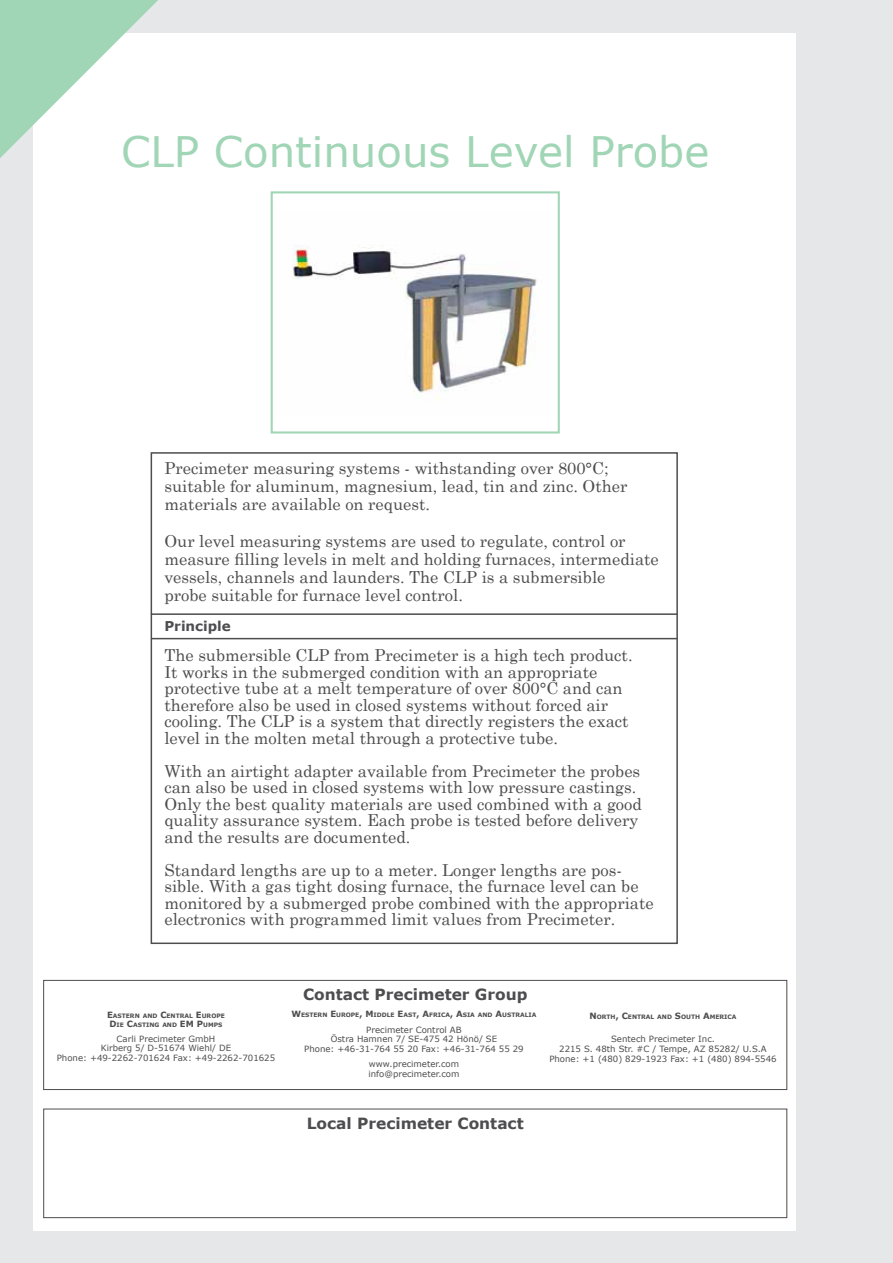
<style>
.page{position:relative;width:893px;height:1263px;background:#fff}
.page>*{position:absolute;margin:0;border:0;box-sizing:border-box;transform-origin:0 0}
.t1{font:42px "Verdana";color:#a0d5b5}
.t2{font:16.5px/16.5px "Century Schoolbook";color:#4d4d4f}
.t3{font:700 15.45px "Verdana";color:#4d4d4f}
.t4{font:700 13.5px "Verdana";color:#4d4d4f}
.t5{font:8.55px/9.4px "Verdana";color:#4d4d4f;text-align:center}
.t6{font:700 6px/8.6px "Verdana";color:#4d4d4f;text-align:center}
.s1{font-size:8.55px}
</style>
<div class="page">
<div style="left:797px;top:0;width:96px;height:1263px;background:#e6e7e8"></div>
<div style="left:0;top:0;width:893px;height:33px;background:#e6e7e8"></div>
<div style="left:0;top:1231px;width:893px;height:32px;background:#e6e7e8"></div>
<div style="left:0;top:0;width:33px;height:1263px;background:#e6e7e8"></div>
<div style="left:151px;top:452px;width:527px;height:492px;border:2px solid #4d4d4f"></div>
<svg style="left:0;top:0;width:158px;height:158px"></svg>
<hr style="left:151px;top:613px;width:526px;height:2px;background:#4d4d4f">
<hr style="left:151px;top:638px;width:526px;height:1px;background:#4d4d4f">
<div style="left:271px;top:191px;width:289px;height:242px;border:2px solid #a0d5b5"></div>
<img style="left:292px;top:245px;width:245px;height:156px">
<div style="left:43px;top:980px;width:744px;height:110px;border:1px solid #4d4d4f"></div>
<div style="left:44px;top:1109px;width:743px;height:109px;border:1px solid #4d4d4f"></div>
<h1 class="t1" style="left:121px;top:125px;width:590px">CLP Continuous Level Probe</h1>
<p class="t2" style="left:164px;top:458px;width:464px;line-height:18px">Precimeter measuring systems - withstanding over 800°C; suitable for aluminum, magnesium, lead, tin and zinc. Other materials are available on request.</p>
<p class="t2" style="left:164px;top:530px;width:496px;line-height:18px">Our level measuring systems are used to regulate, control or measure filling levels in melt and holding furnaces, intermediate vessels, channels and launders. The CLP is a submersible<br>probe suitable for furnace level control.</p>
<p class="t4" style="left:164px;top:618px;width:68px">Principle</p>
<p class="t2" style="left:164px;top:646px;width:470px">The submersible CLP from Precimeter is a high tech product.<br>It works in the submerged condition with an appropriate protective tube at a melt temperature of over 800°C and can therefore also be used in closed systems without forced air cooling. The CLP is a system that directly registers the exact level in the molten metal through a protective tube.</p>
<p class="t2" style="left:164px;top:761px;width:479px">With an airtight adapter available from Precimeter the probes can also be used in closed systems with low pressure castings.<br>Only the best quality materials are used combined with a good quality assurance system. Each probe is tested before delivery and the results are documented.</p>
<p class="t2" style="left:164px;top:860px;width:491px">Standard lengths are up to a meter. Longer lengths are pos&shy;sible. With a gas tight dosing furnace, the furnace level can be monitored by a submerged probe combined with the appropriate electronics with programmed limit values from Precimeter.</p>
<p class="t6" style="left:107px;top:1011px;width:118px"><span class="s1">E</span>ASTE RN AND <span class="s1">C</span>E NTRAL <span class="s1">E</span>UROPE<br><span class="s1">D</span>IE <span class="s1">C</span>ASTING AND <span class="s1">EM P</span>UM PS</p>
<p class="t5" style="left:57px;top:1034px;width:220px">Carli Precimeter GmbH<br>Kirberg 5/ D-51674 Wiehl/ DE<br>Phone: +49-2262-701624 Fax: +49-2262-701625</p>
<p class="t3" style="left:303px;top:985px;width:226px">Contact Precimeter Group</p>
<p class="t6" style="left:291px;top:1011px;width:247px"><span class="s1">W</span>ESTE RN <span class="s1">E</span>UROPE<span class="s1">, M</span>IDDLE <span class="s1">E</span>AST<span class="s1">, A</span>FRICA<span class="s1">, A</span>SIA AND <span class="s1">A</span>USTRALIA</p>
<p class="t5" style="left:304px;top:1025px;width:221px">Precimeter Control AB<br>Östra Hamnen 7/ SE-475 42 Hönö/ SE<br>Phone: +46-31-764 55 20 Fax: +46-31-764 55 29</p>
<p class="t5" style="left:368px;top:1058px;width:93px;line-height:10.4px;text-align:left">www.precimeter.com info@precimeter.com</p>
<p class="t6" style="left:589px;top:1012px;width:148px"><span class="s1">N</span> ORTH<span class="s1">, C</span>E NTRAL AND <span class="s1">S</span>OUTH <span class="s1">A</span>ME RICA</p>
<p class="t5" style="left:549px;top:1033px;width:229px;line-height:10.4px">Sentech Precimeter Inc.<br>2215 S. 48th Str. #C / Tempe, AZ 85282/ U.S.A<br>Phone: +1 (480) 829-1923 Fax: +1 (480) 894-5546</p>
<p class="t3" style="left:307px;top:1113px;width:218px">Local Precimeter Contact</p>
</div>
